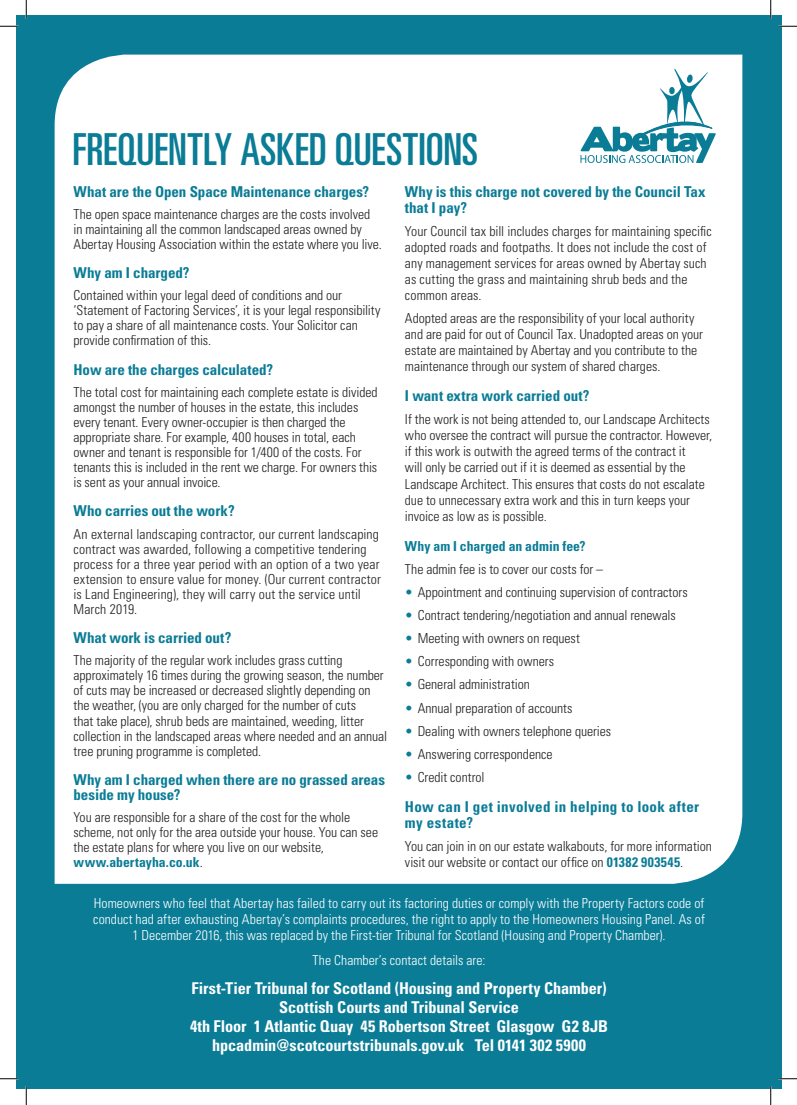
<style>
.page{position:relative;width:797px;height:1105px;background:#fff}
.page>*{position:absolute;margin:0;border:0;box-sizing:border-box;transform-origin:0 0}
.t1{font:ultra-condensed 44.12px "Univers LT Std";letter-spacing:.005em;color:#0a7c96}
.t2{font:700 condensed 16.25px/18.8px "Univers LT Std";letter-spacing:-.005em;color:#fff;text-align:center}
.t3{font:700 condensed 15px/15px "Univers LT Std";letter-spacing:-.005em;color:#0a7c96}
.t4{font:700 condensed 15px/16px "Univers LT Std";letter-spacing:.02em;color:#0a7c96}
.t5{font:300 condensed 13.75px/15px "Univers LT Std";color:#231f20}
.t6{font:300 condensed 13.75px/16.2px "Univers LT Std";letter-spacing:.005em;color:#fff;text-align:center}
.t7{font:700 condensed 13.75px "Univers LT Std";color:#0a7c96}
.s1{font-weight:700;color:#0a7c96}
.s2{color:#0a7c96}
</style>
<div class="page">
<div style="left:16px;top:16px;width:765px;height:1073px;background:#0a7c96"></div>
<div style="left:55px;top:55px;width:687px;height:829px;background:#fff"></div>
<svg style="left:580px;top:69px;width:135px;height:94px"></svg>
<svg style="left:0;top:25px;width:19px;height:2px"></svg>
<svg style="left:778px;top:25px;width:19px;height:2px"></svg>
<svg style="left:0;top:1078px;width:19px;height:1px"></svg>
<svg style="left:778px;top:1078px;width:19px;height:1px"></svg>
<svg style="left:25px;top:0;width:2px;height:19px"></svg>
<svg style="left:25px;top:1086px;width:2px;height:19px"></svg>
<svg style="left:770px;top:0;width:1px;height:19px"></svg>
<svg style="left:770px;top:1086px;width:1px;height:19px"></svg>
<h1 class="t1" style="left:72px;top:124px;width:407px">FREQUENTLY ASKED QUESTIONS</h1>
<p class="t3" style="left:73px;top:184px;width:297px">What are the Open Space Maintenance charges?</p>
<p class="t5" style="left:73px;top:206px;width:310px">The open space maintenance charges are the costs involved in maintaining all the common landscaped areas owned by<br>Abertay Housing Association within the estate where you live.</p>
<p class="t3" style="left:73px;top:265px;width:117px">Why am I charged?</p>
<p class="t5" style="left:73px;top:288px;width:308px">Contained within your legal deed of conditions and our ‘Statement of Factoring Services’, it is your legal responsibility to pay a share of all maintenance costs. Your Solicitor can provide confirmation of this.</p>
<p class="t3" style="left:73px;top:362px;width:201px">How are the charges calculated?</p>
<p class="t5" style="left:73px;top:384px;width:305px">The total cost for maintaining each complete estate is divided amongst the number of houses in the estate, this includes every tenant. Every owner-occupier is then charged the appropriate share. For example, 400 houses in total, each owner and tenant is responsible for 1/400 of the costs. For tenants this is included in the rent we charge. For owners this is sent as your annual invoice.</p>
<p class="t3" style="left:73px;top:503px;width:163px">Who carries out the work?</p>
<p class="t5" style="left:73px;top:526px;width:309px">An external landscaping contractor, our current landscaping contract was awarded, following a competitive tendering process for a three year period with an option of a two year extension to ensure value for money. (Our current contractor is Land Engineering), they will carry out the service until March 2019.</p>
<p class="t3" style="left:73px;top:630px;width:159px">What work is carried out?</p>
<p class="t5" style="left:73px;top:653px;width:315px">The majority of the regular work includes grass cutting approximately 16 times during the growing season, the number of cuts may be increased or decreased slightly depending on the weather, (you are only charged for the number of cuts<br>that take place), shrub beds are maintained, weeding, litter collection in the landscaped areas where needed and an annual tree pruning programme is completed.</p>
<p class="t3" style="left:73px;top:772px;width:313px">Why am I charged when there are no grassed areas beside my house?</p>
<p class="t5" style="left:73px;top:810px;width:306px">You are responsible for a share of the cost for the whole scheme, not only for the area outside your house. You can see the estate plans for where you live on our website, <span class="s1">www.abertayha.co.uk</span>.</p>
<p class="t3" style="left:405px;top:183px;width:302px;line-height:16px">Why is this charge not covered by the Council Tax that I pay?</p>
<p class="t5" style="left:405px;top:223px;width:308px;line-height:16px">Your Council tax bill includes charges for maintaining specific adopted roads and footpaths. It does not include the cost of any management services for areas owned by Abertay such as cutting the grass and maintaining shrub beds and the common areas.</p>
<p class="t5" style="left:405px;top:310px;width:299px;line-height:16px">Adopted areas are the responsibility of your local authority and are paid for out of Council Tax. Unadopted areas on your estate are maintained by Abertay and you contribute to the maintenance through our system of shared charges.</p>
<p class="t3" style="left:405px;top:388px;width:186px">I want extra work carried out?</p>
<p class="t5" style="left:405px;top:411px;width:309px;line-height:16px">If the work is not being attended to, our Landscape Architects who oversee the contract will pursue the contractor. However, if this work is outwith the agreed terms of the contract it<br>will only be carried out if it is deemed as essential by the Landscape Architect. This ensures that costs do not escalate due to unnecessary extra work and this in turn keeps your invoice as low as is possible.</p>
<p class="t7" style="left:405px;top:537px;width:182px">Why am I charged an admin fee?</p>
<p class="t5" style="left:405px;top:561px;width:200px">The admin fee is to cover our costs for –</p>
<p class="t5" style="left:405px;top:585px;width:284px"><span class="s2">•</span> Appointment and continuing supervision of contractors</p>
<p class="t5" style="left:405px;top:608px;width:272px"><span class="s2">•</span> Contract tendering/negotiation and annual renewals</p>
<p class="t5" style="left:405px;top:631px;width:176px"><span class="s2">•</span> Meeting with owners on request</p>
<p class="t5" style="left:405px;top:654px;width:151px"><span class="s2">•</span> Corresponding with owners</p>
<p class="t5" style="left:405px;top:677px;width:126px"><span class="s2">•</span> General administration</p>
<p class="t5" style="left:405px;top:700px;width:169px"><span class="s2">•</span> Annual preparation of accounts</p>
<p class="t5" style="left:405px;top:723px;width:208px"><span class="s2">•</span> Dealing with owners telephone queries</p>
<p class="t5" style="left:405px;top:746px;width:149px"><span class="s2">•</span> Answering correspondence</p>
<p class="t5" style="left:405px;top:770px;width:81px"><span class="s2">•</span> Credit control</p>
<p class="t4" style="left:405px;top:799px;width:296px">How can I get involved in helping to look after my estate?</p>
<p class="t5" style="left:405px;top:838px;width:308px;line-height:16px">You can join in on our estate walkabouts, for more information visit our website or contact our office on <span class="s1">01382 903545</span>.</p>
<p class="t6" style="left:93px;top:895px;width:613px">Homeowners who feel that Abertay has failed to carry out its factoring duties or comply with the Property Factors code of conduct had after exhausting Abertay’s complaints procedures, the right to apply to the Homeowners Housing Panel. As of<br>1 December 2016, this was replaced by the First-tier Tribunal for Scotland (Housing and Property Chamber).</p>
<p class="t6" style="left:312px;top:952px;width:174px">The Chamber’s contact details are:</p>
<p class="t2" style="left:190px;top:979px;width:420px">First-Tier Tribunal for Scotland (Housing and Property Chamber)<br>Scottish Courts and Tribunal Service<br>4th Floor 1 Atlantic Quay 45 Robertson Street Glasgow G2 8JB hpcadmin@scotcourtstribunals.gov.uk Tel 0141 302 5900</p>
</div>
